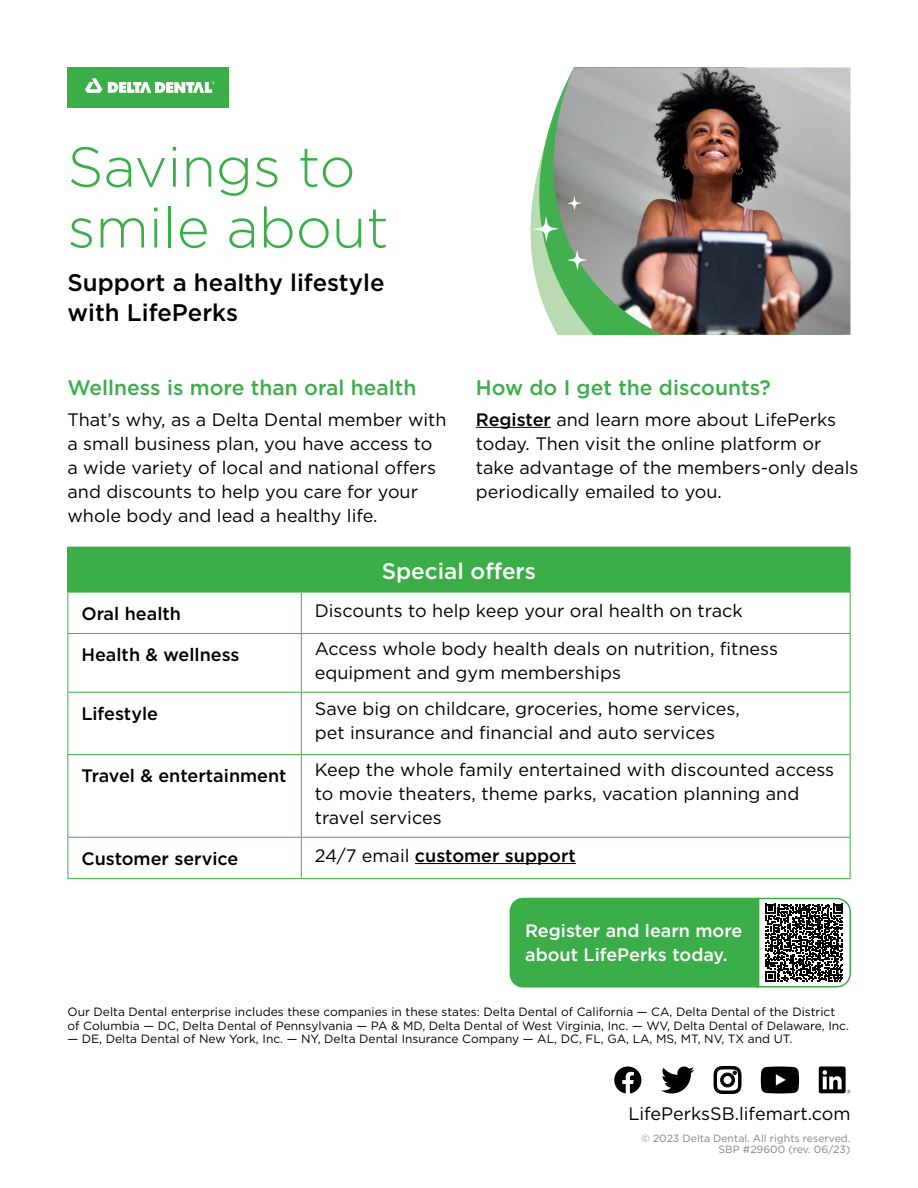
<style>
.page{position:relative;width:918px;height:1188px;background:#fff}
.page>*{position:absolute;margin:0;border:0;box-sizing:border-box;transform-origin:0 0}
.t1{font:300 56.25px/60.8px "Gotham";color:#3cae49}
.t2{font:500 24px/30px "Gotham";color:#000}
.t3{font:500 22.5px "Gotham";color:#fff}
.t4{font:500 21px "Gotham";color:#3cae49}
.t5{font:18px/24px "Gotham";color:#000}
.t6{font:500 18px "Gotham";color:#000}
.t7{font:500 18px/24px "Gotham";color:#fff}
.t8{font:12px/13.5px "Gotham";color:#000}
.t9{font:10.5px/10.5px "Gotham";color:#808285;text-align:right}
.s1{font-weight:500}
.s2{font-weight:400}
</style>
<div class="page">
<div style="left:68px;top:68px;width:162px;height:40px;background:#3cae49"></div>
<svg style="left:85px;top:78px;width:130px;height:15px"></svg>
<svg style="left:530px;top:119px;width:22px;height:205px"></svg>
<img style="left:552px;top:68px;width:298px;height:267px">
<svg style="left:533px;top:216px;width:26px;height:26px"></svg>
<svg style="left:567px;top:250px;width:21px;height:20px"></svg>
<svg style="left:567px;top:196px;width:15px;height:15px"></svg>
<hr style="left:476px;top:427px;width:75px;height:1px;background:#000">
<div style="left:68px;top:547px;width:782px;height:45px;background:#3cae49"></div>
<hr style="left:850px;top:547px;width:1px;height:45px;background:#3cae49">
<hr style="left:68px;top:592px;width:1px;height:41px;background:#3cae49">
<hr style="left:68px;top:634px;width:1px;height:58px;background:#3cae49">
<hr style="left:68px;top:693px;width:1px;height:61px;background:#3cae49">
<hr style="left:68px;top:755px;width:1px;height:82px;background:#3cae49">
<hr style="left:68px;top:838px;width:1px;height:40px;background:#3cae49">
<hr style="left:68px;top:592px;width:233px;height:1px;background:#3cae49">
<hr style="left:301px;top:592px;width:549px;height:1px;background:#3cae49">
<hr style="left:301px;top:592px;width:1px;height:41px;background:#3cae49">
<hr style="left:850px;top:592px;width:1px;height:41px;background:#3cae49">
<hr style="left:301px;top:634px;width:1px;height:58px;background:#3cae49">
<hr style="left:850px;top:634px;width:1px;height:58px;background:#3cae49">
<hr style="left:301px;top:693px;width:1px;height:61px;background:#3cae49">
<hr style="left:850px;top:693px;width:1px;height:61px;background:#3cae49">
<hr style="left:301px;top:755px;width:1px;height:82px;background:#3cae49">
<hr style="left:850px;top:755px;width:1px;height:82px;background:#3cae49">
<hr style="left:301px;top:838px;width:1px;height:40px;background:#3cae49">
<hr style="left:850px;top:838px;width:1px;height:40px;background:#3cae49">
<hr style="left:68px;top:633px;width:233px;height:1px;background:#3cae49">
<hr style="left:301px;top:633px;width:549px;height:1px;background:#3cae49">
<hr style="left:68px;top:692px;width:233px;height:1px;background:#3cae49">
<hr style="left:301px;top:692px;width:549px;height:1px;background:#3cae49">
<hr style="left:68px;top:754px;width:233px;height:1px;background:#3cae49">
<hr style="left:301px;top:754px;width:549px;height:1px;background:#3cae49">
<hr style="left:68px;top:837px;width:233px;height:1px;background:#3cae49">
<hr style="left:301px;top:837px;width:549px;height:1px;background:#3cae49">
<hr style="left:68px;top:878px;width:233px;height:1px;background:#3cae49">
<hr style="left:301px;top:878px;width:549px;height:1px;background:#3cae49">
<hr style="left:415px;top:863px;width:161px;height:1px;background:#000">
<svg style="left:510px;top:897px;width:341px;height:91px;background:#4ea157"></svg>
<svg style="left:614px;top:1067px;width:27px;height:27px"></svg>
<svg style="left:661px;top:1066px;width:33px;height:27px"></svg>
<svg style="left:713px;top:1066px;width:29px;height:28px"></svg>
<svg style="left:761px;top:1066px;width:38px;height:28px"></svg>
<svg style="left:819px;top:1066px;width:31px;height:28px"></svg>
<h1 class="t1" style="left:68px;top:135px;width:323px">Savings to smile about</h1>
<h2 class="t2" style="left:68px;top:267px;width:319px">Support a healthy lifestyle with LifePerks</h2>
<p class="t4" style="left:68px;top:374px;width:350px">Wellness is more than oral health</p>
<p class="t5" style="left:68px;top:407px;width:381px">That’s why, as a Delta Dental member with a small business plan, you have access to a wide variety of local and national offers and discounts to help you care for your whole body and lead a healthy life.</p>
<p class="t4" style="left:476px;top:374px;width:297px">How do I get the discounts?</p>
<p class="t5" style="left:476px;top:407px;width:384px"><span class="s1">Register</span> and learn more about LifePerks today. Then visit the online platform or take advantage of the members-only deals periodically emailed to you.</p>
<p class="t3" style="left:382px;top:556px;width:156px">Special offers</p>
<p class="t6" style="left:81px;top:602px;width:101px">Oral health</p>
<p class="t5" style="left:315px;top:598px;width:429px">Discounts to help keep your oral health on track</p>
<p class="t6" style="left:81px;top:643px;width:160px">Health &amp; wellness</p>
<p class="t5" style="left:315px;top:636px;width:465px">Access whole body health deals on nutrition, fitness equipment and gym memberships</p>
<p class="t6" style="left:81px;top:702px;width:78px">Lifestyle</p>
<p class="t5" style="left:315px;top:696px;width:427px">Save big on childcare, groceries, home services, pet insurance and financial and auto services</p>
<p class="t6" style="left:81px;top:764px;width:207px">Travel &amp; entertainment</p>
<p class="t5" style="left:315px;top:757px;width:521px">Keep the whole family entertained with discounted access to movie theaters, theme parks, vacation planning and travel services</p>
<p class="t6" style="left:81px;top:847px;width:159px">Customer service</p>
<p class="t6" style="left:315px;top:844px;width:263px"><span class="s2">24/7 email</span> customer support</p>
<p class="t7" style="left:525px;top:918px;width:219px">Register and learn more about LifePerks today.</p>
<p class="t8" style="left:68px;top:1005px;width:783px">Our Delta Dental enterprise includes these companies in these states: Delta Dental of California — CA, Delta Dental of the District of Columbia — DC, Delta Dental of Pennsylvania — PA &amp; MD, Delta Dental of West Virginia, Inc. — WV, Delta Dental of Delaware, Inc.</p>
<p class="t8" style="left:68px;top:1032px;width:726px">— DE, Delta Dental of New York, Inc. — NY, Delta Dental Insurance Company — AL, DC, FL, GA, LA, MS, MT, NV, TX and UT.</p>
<p class="t5" style="left:628px;top:1101px;width:224px">LifePerksSB.lifemart.com</p>
<p class="t9" style="left:641px;top:1133px;width:211px">© 2023 Delta Dental. All rights reserved.<br>SBP #29600 (rev. 06/23)</p>
</div>
